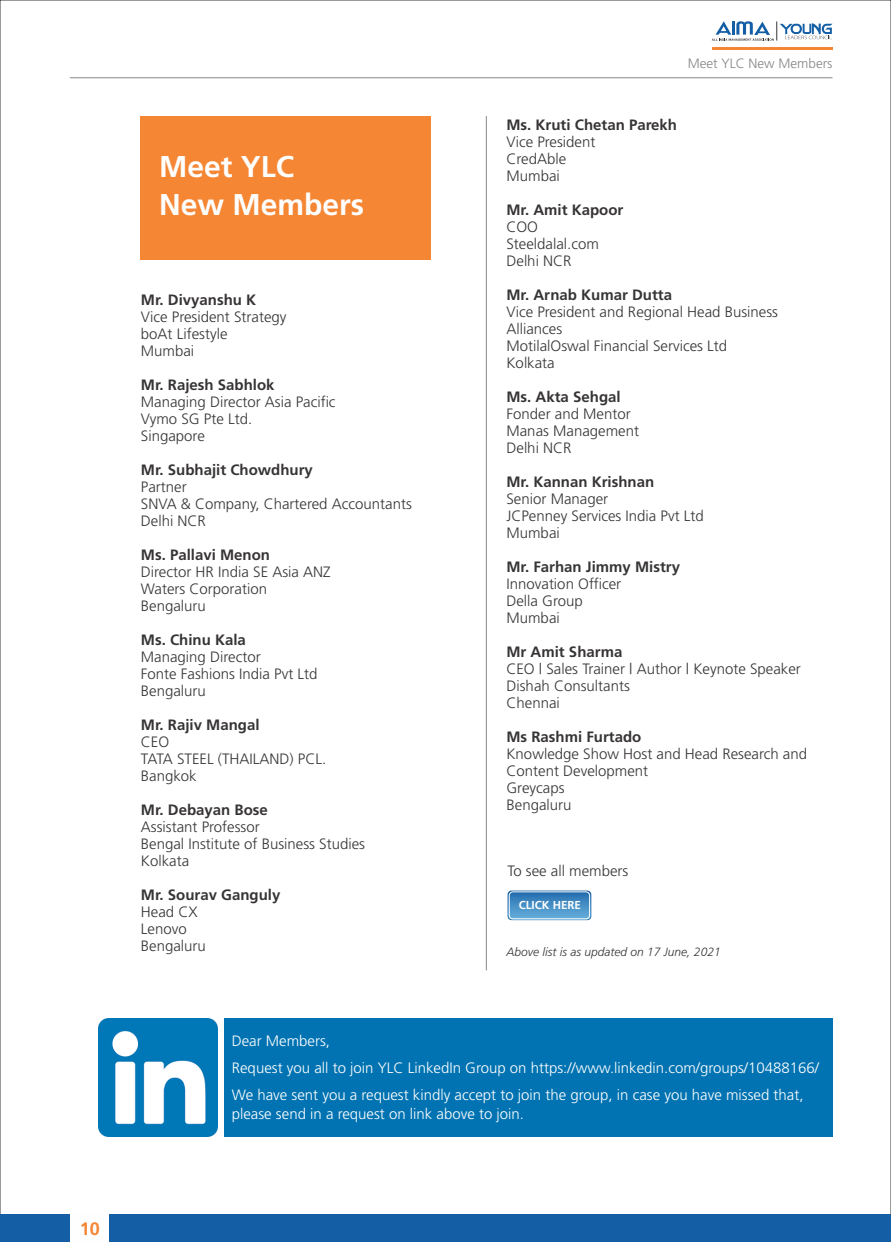
<style>
.page{position:relative;width:891px;height:1242px;background:#fff}
.page>*{position:absolute;margin:0;border:0;box-sizing:border-box;transform-origin:0 0}
.t1{font:700 30px/38.2px "Frutiger";color:#fefefe}
.t2{font:700 18px "Frutiger";color:#f58634}
.t3{font:300 15px/17px "Frutiger";color:#373435}
.t4{font:700 15px "Frutiger";color:#373435}
.t5{font:300 15px/27px "Frutiger";color:#fefefe}
.t6{font:300 13.5px "Frutiger";color:#848688}
.t7{font:italic 300 12px "Frutiger";color:#373435}
.t8{font:700 11.55px "Frutiger";color:#fefefe}
</style>
<div class="page">
<div style="left:141px;top:116px;width:290px;height:143px;background:#f58634"></div>
<div style="left:0;top:1214px;width:891px;height:28px;background:#135ea5"></div>
<div style="left:70px;top:1213px;width:38px;height:29px;background:#fefefe"></div>
<hr style="left:70px;top:77px;width:763px;height:1px;background:#848688">
<svg style="left:712px;top:21px;width:121px;height:20px"></svg>
<hr style="left:712px;top:47px;width:121px;height:2px;background:#f58634">
<hr style="left:486px;top:116px;width:1px;height:854px;background:#848688">
<div style="left:224px;top:1018px;width:609px;height:118px;background:#0173b2"></div>
<img style="left:98px;top:1018px;width:119px;height:119px">
<svg style="left:508px;top:891px;width:83px;height:29px;background:#4c92c7"></svg>
<div style="left:509px;top:892px;width:81px;height:27px;border:1px solid #fefefe;border-radius:4px"></div>
<p class="t2" style="left:80px;top:1221px;width:22px">10</p>
<h1 class="t1" style="left:159px;top:149px;width:207px">Meet YLC<br>New Members</h1>
<p class="t4" style="left:141px;top:293px;width:117px">Mr. Divyanshu K</p>
<p class="t3" style="left:141px;top:309px;width:147px">Vice President Strategy boAt Lifestyle<br>Mumbai</p>
<p class="t4" style="left:141px;top:378px;width:135px">Mr. Rajesh Sabhlok</p>
<p class="t3" style="left:141px;top:394px;width:196px">Managing Director Asia Pacific<br>Vymo SG Pte Ltd.<br>Singapore</p>
<p class="t4" style="left:141px;top:463px;width:173px">Mr. Subhajit Chowdhury</p>
<p class="t3" style="left:141px;top:479px;width:272px">Partner<br>SNVA &amp; Company, Chartered Accountants<br>Delhi NCR</p>
<p class="t4" style="left:141px;top:548px;width:131px">Ms. Pallavi Menon</p>
<p class="t3" style="left:141px;top:564px;width:191px">Director HR India SE Asia ANZ<br>Waters Corporation<br>Bengaluru</p>
<p class="t4" style="left:141px;top:633px;width:107px">Ms. Chinu Kala</p>
<p class="t3" style="left:141px;top:649px;width:178px">Managing Director<br>Fonte Fashions India Pvt Ltd<br>Bengaluru</p>
<p class="t4" style="left:141px;top:718px;width:120px">Mr. Rajiv Mangal</p>
<p class="t3" style="left:141px;top:734px;width:187px">CEO<br>TATA STEEL (THAILAND) PCL.<br>Bangkok</p>
<p class="t4" style="left:141px;top:803px;width:128px">Mr. Debayan Bose</p>
<p class="t3" style="left:141px;top:819px;width:226px">Assistant Professor<br>Bengal Institute of Business Studies<br>Kolkata</p>
<p class="t4" style="left:141px;top:888px;width:141px">Mr. Sourav Ganguly</p>
<p class="t3" style="left:141px;top:904px;width:67px">Head CX<br>Lenovo<br>Bengaluru</p>
<p class="t6" style="left:688px;top:57px;width:146px">Meet YLC New Members</p>
<p class="t4" style="left:506px;top:118px;width:172px">Ms. Kruti Chetan Parekh</p>
<p class="t3" style="left:506px;top:134px;width:90px">Vice President<br>CredAble<br>Mumbai</p>
<p class="t4" style="left:506px;top:203px;width:118px">Mr. Amit Kapoor</p>
<p class="t3" style="left:506px;top:219px;width:94px">COO<br>Steeldalal.com<br>Delhi NCR</p>
<p class="t4" style="left:506px;top:288px;width:167px">Mr. Arnab Kumar Dutta</p>
<p class="t3" style="left:506px;top:304px;width:273px">Vice President and Regional Head Business<br>Alliances<br>MotilalOswal Financial Services Ltd<br>Kolkata</p>
<p class="t4" style="left:506px;top:390px;width:116px">Ms. Akta Sehgal</p>
<p class="t3" style="left:506px;top:406px;width:134px">Fonder and Mentor<br>Manas Management<br>Delhi NCR</p>
<p class="t4" style="left:506px;top:475px;width:149px">Mr. Kannan Krishnan</p>
<p class="t3" style="left:506px;top:491px;width:199px">Senior Manager<br>JCPenney Services India Pvt Ltd<br>Mumbai</p>
<p class="t4" style="left:506px;top:560px;width:175px">Mr. Farhan Jimmy Mistry</p>
<p class="t3" style="left:506px;top:576px;width:116px">Innovation Officer<br>Della Group<br>Mumbai</p>
<p class="t4" style="left:506px;top:645px;width:117px">Mr Amit Sharma</p>
<p class="t3" style="left:506px;top:661px;width:296px">CEO | Sales Trainer | Author | Keynote Speaker<br>Dishah Consultants<br>Chennai</p>
<p class="t4" style="left:506px;top:730px;width:136px">Ms Rashmi Furtado</p>
<p class="t3" style="left:506px;top:746px;width:302px">Knowledge Show Host and Head Research and<br>Content Development<br>Greycaps<br>Bengaluru</p>
<p class="t3" style="left:508px;top:863px;width:122px">To see all members</p>
<p class="t8" style="left:519px;top:900px;width:64px">CLICK HERE</p>
<p class="t7" style="left:507px;top:946px;width:216px">Above list is as updated on 17 June, 2021</p>
<p class="t5" style="left:232px;top:1028px;width:589px">Dear Members,<br>Request you all to join YLC LinkedIn Group on https://www.linkedin.com/groups/10488166/<br>We have sent you a request kindly accept to join the group, in case you have missed that,</p>
<p class="t5" style="left:232px;top:1101px;width:294px">please send in a request on link above to join.</p>
</div>
